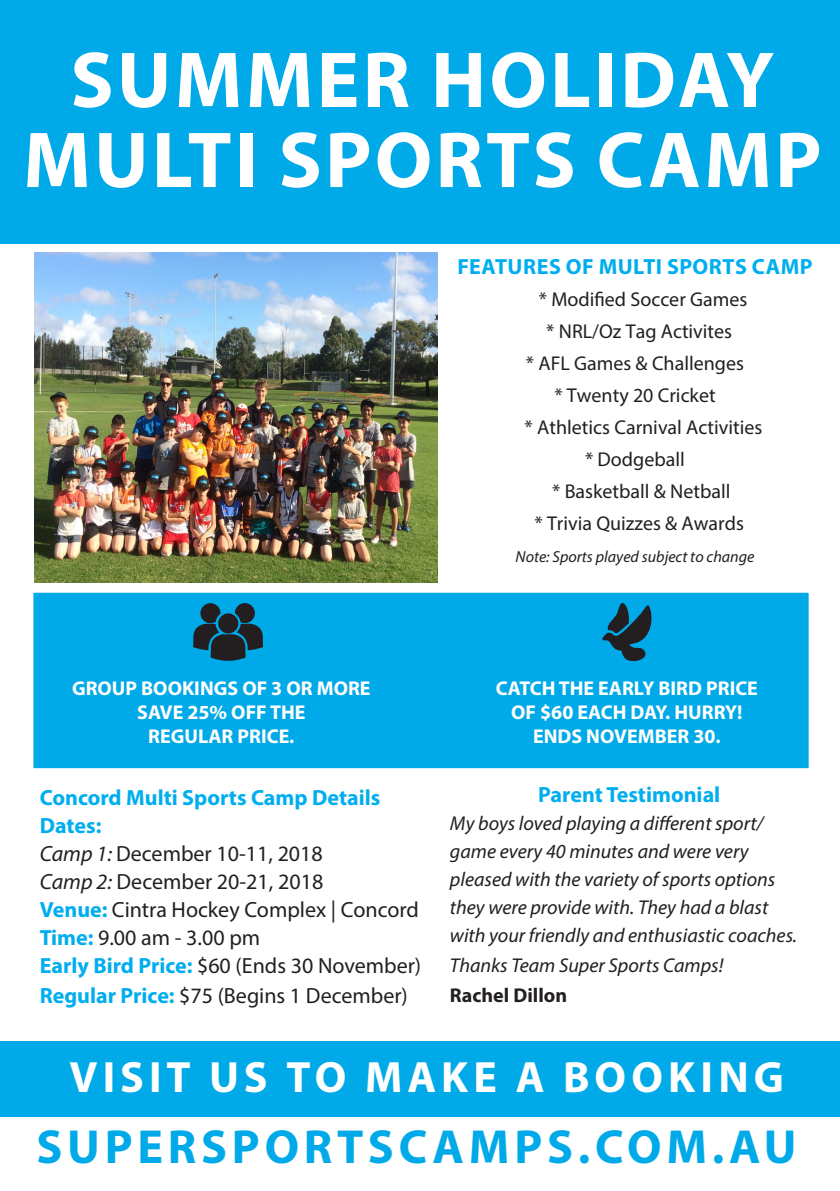
<style>
.page{position:relative;width:840px;height:1191px;background:#fff}
.page>*{position:absolute;margin:0;border:0;box-sizing:border-box;transform-origin:0 0}
.t1{font:700 80px/80px "Myriad Pro";letter-spacing:.04em;color:#fff;text-align:center}
.t2{font:700 48px "Myriad Pro";letter-spacing:.1em;color:#00a9e8}
.t3{font:700 44px "Myriad Pro";letter-spacing:.115em;color:#fff}
.t4{font:22px "Myriad Pro";color:#231f20}
.t5{font:700 22px "Myriad Pro";color:#00aeef}
.t6{font:700 22px "Myriad Pro";letter-spacing:.02em;color:#00aeef}
.t7{font:italic 20px/28px "Myriad Pro";color:#231f20}
.t8{font:20px "Myriad Pro";color:#231f20}
.t9{font:700 20px/24px "Myriad Pro";color:#fff;text-align:center}
.t10{font:700 20px "Myriad Pro";color:#231f20}
.t11{font:italic 16px "Myriad Pro";color:#231f20}
.s1{font-style:italic}
.s2{font-weight:700;color:#00aeef}
</style>
<div class="page">
<div style="left:29px;top:589px;width:783px;height:183px;background:#00a9e8;border:4px solid #fff"></div>
<div style="left:0;top:0;width:839px;height:244px;background:#00a9e8"></div>
<svg style="left:602px;top:603px;width:49px;height:58px"></svg>
<div style="left:0;top:1041px;width:839px;height:75px;background:#00a9e8"></div>
<svg style="left:193px;top:603px;width:70px;height:58px"></svg>
<img style="left:34px;top:253px;width:403px;height:329px">
<p class="t1" style="left:23px;top:37px;width:799px">SUMMER HOLIDAY<br>MULTI SPORTS CAMP</p>
<p class="t6" style="left:457px;top:252px;width:356px">FEATURES OF MULTI SPORTS CAMP</p>
<p class="t8" style="left:538px;top:287px;width:210px">* Modified Soccer Games</p>
<p class="t8" style="left:546px;top:319px;width:187px">* NRL/Oz Tag Activites</p>
<p class="t8" style="left:525px;top:351px;width:219px">* AFL Games &amp; Challenges</p>
<p class="t8" style="left:554px;top:383px;width:163px">* Twenty 20 Cricket</p>
<p class="t8" style="left:524px;top:415px;width:239px">* Athletics Carnival Activities</p>
<p class="t8" style="left:584px;top:447px;width:101px">* Dodgeball</p>
<p class="t8" style="left:552px;top:479px;width:180px">* Basketball &amp; Netball</p>
<p class="t8" style="left:534px;top:511px;width:211px">* Trivia Quizzes &amp; Awards</p>
<p class="t11" style="left:515px;top:547px;width:240px">Note: Sports played subject to change</p>
<p class="t9" style="left:72px;top:676px;width:300px">GROUP BOOKINGS OF 3 OR MORE<br>SAVE 25% OFF THE</p>
<p class="t9" style="left:148px;top:724px;width:147px">REGULAR PRICE.</p>
<p class="t5" style="left:40px;top:783px;width:342px">Concord Multi Sports Camp Details</p>
<p class="t5" style="left:40px;top:811px;width:63px">Dates:</p>
<p class="t4" style="left:40px;top:840px;width:284px"><span class="s1">Camp 1:</span> December 10-11, 2018</p>
<p class="t4" style="left:40px;top:868px;width:285px"><span class="s1">Camp 2:</span> December 20-21, 2018</p>
<p class="t4" style="left:40px;top:896px;width:380px"><span class="s2">Venue:</span> Cintra Hockey Complex | Concord</p>
<p class="t4" style="left:40px;top:924px;width:222px"><span class="s2">Time:</span> 9.00 am - 3.00 pm</p>
<p class="t4" style="left:40px;top:952px;width:383px"><span class="s2">Early Bird Price:</span> $60 (Ends 30 November)</p>
<p class="t4" style="left:40px;top:982px;width:369px"><span class="s2">Regular Price:</span> $75 (Begins 1 December)</p>
<p class="t9" style="left:495px;top:676px;width:263px">CATCH THE EARLY BIRD PRICE<br>OF $60 EACH DAY. HURRY!<br>ENDS NOVEMBER 30.</p>
<p class="t5" style="left:538px;top:780px;width:183px">Parent Testimonial</p>
<p class="t7" style="left:449px;top:809px;width:348px">My boys loved playing a different sport/ game every 40 minutes and were very pleased with the variety of sports options they were provide with. They had a blast with your friendly and enthusiastic coaches.</p>
<p class="t7" style="left:449px;top:951px;width:275px">Thanks Team Super Sports Camps!</p>
<p class="t10" style="left:449px;top:982px;width:119px">Rachel Dillon</p>
<p class="t3" style="left:70px;top:1048px;width:715px">VISIT US TO MAKE A BOOKING</p>
<p class="t2" style="left:36px;top:1116px;width:761px">SUPERSPORTSCAMPS.COM.AU</p>
</div>
